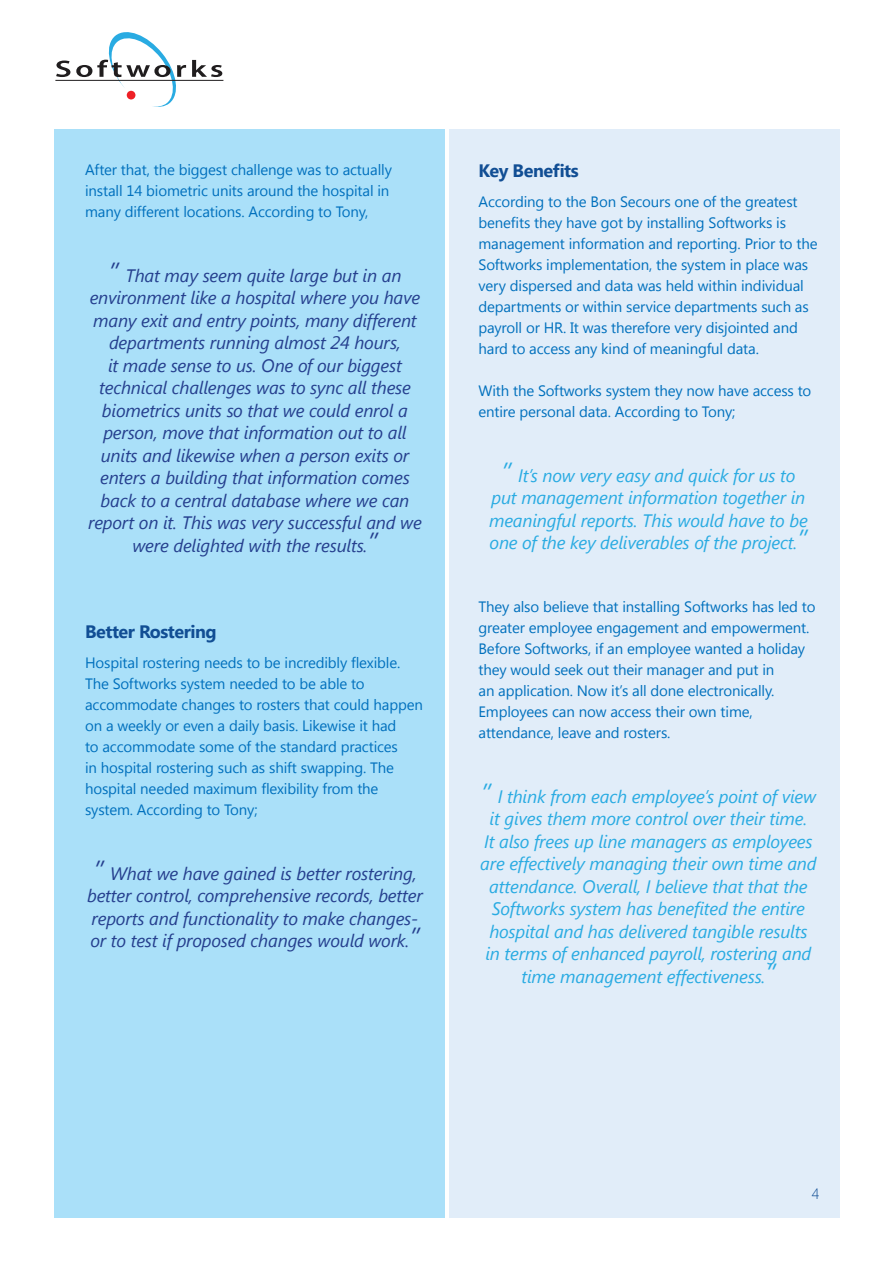
<style>
.page{position:relative;width:893px;height:1263px;background:#fff}
.page>*{position:absolute;margin:0;border:0;box-sizing:border-box;transform-origin:0 0}
.t1{font:italic 18px/22.5px "Segoe UI";letter-spacing:-.01em;color:#253f8e;text-align:center}
.t2{font:italic 18px/22.5px "Segoe UI";letter-spacing:-.01em;color:#29abe2;text-align:center}
.t3{font:700 18px "Segoe UI";letter-spacing:-.025em;color:#114e94}
.t4{font:15px/21px "Segoe UI";letter-spacing:-.01em;color:#0070bd}
.t5{font:300 15px "Segoe UI";color:#114e94}
.s1{font-size:27px}
</style>
<div class="page">
<div style="left:54px;top:129px;width:390px;height:1089px;background:#aae0f9"></div>
<div style="left:449px;top:129px;width:390px;height:1089px;background:#e1edf9"></div>
<svg style="left:56px;top:61px;width:14px;height:16px"></svg>
<svg style="left:76px;top:32px;width:110px;height:75px"></svg>
<svg style="left:192px;top:60px;width:30px;height:17px"></svg>
<hr style="left:55px;top:80px;width:168px;height:1px;background:#201d1e">
<div style="left:127px;top:91px;width:8px;height:8px;background:#ee2026;border-radius:50%"></div>
<p class="t4" style="left:85px;top:159px;width:308px">After that, the biggest challenge was to actually install 14 biometric units around the hospital in many different locations. According to Tony,</p>
<p class="t1" style="left:88px;top:263px;width:335px"><span class="s1">”</span> That may seem quite large but in an environment like a hospital where you have many exit and entry points, many different departments running almost 24 hours,<br>it made sense to us. One of our biggest technical challenges was to sync all these biometrics units so that we could enrol a person, move that information out to all units and likewise when a person exits or enters a building that information comes back to a central database where we can report on it. This was very successful and we were delighted with the results.<span class="s1">”</span></p>
<p class="t3" style="left:85px;top:619px;width:133px">Better Rostering</p>
<p class="t4" style="left:85px;top:651px;width:339px">Hospital rostering needs to be incredibly flexible.<br>The Softworks system needed to be able to accommodate changes to rosters that could happen on a weekly or even a daily basis. Likewise it had<br>to accommodate some of the standard practices<br>in hospital rostering such as shift swapping. The hospital needed maximum flexibility from the system. According to Tony;</p>
<p class="t1" style="left:87px;top:861px;width:337px"><span class="s1">”</span> What we have gained is better rostering, better control, comprehensive records, better reports and functionality to make changes&shy;or to test if proposed changes would work.<span class="s1">”</span></p>
<p class="t3" style="left:478px;top:158px;width:102px">Key Benefits</p>
<p class="t4" style="left:478px;top:191px;width:341px">According to the Bon Secours one of the greatest benefits they have got by installing Softworks is management information and reporting. Prior to the Softworks implementation, the system in place was very dispersed and data was held within individual departments or within service departments such as payroll or HR. It was therefore very disjointed and hard to access any kind of meaningful data.</p>
<p class="t4" style="left:478px;top:380px;width:334px">With the Softworks system they now have access to entire personal data. According to Tony;</p>
<p class="t2" style="left:489px;top:463px;width:320px"><span class="s1">”</span> It’s now very easy and quick for us to put management information together in meaningful reports. This would have to be one of the key deliverables of the project.<span class="s1">”</span></p>
<p class="t4" style="left:479px;top:596px;width:338px">They also believe that installing Softworks has led to greater employee engagement and empowerment.<br>Before Softworks, if an employee wanted a holiday they would seek out their manager and put in<br>an application. Now it’s all done electronically.<br>Employees can now access their own time, attendance, leave and rosters.</p>
<p class="t2" style="left:480px;top:784px;width:338px"><span class="s1">”</span> I think from each employee’s point of view it gives them more control over their time.<br>It also frees up line managers as employees are effectively managing their own time and attendance. Overall, I believe that that the Softworks system has benefited the entire hospital and has delivered tangible results in terms of enhanced payroll, rostering and time management effectiveness.<span class="s1">”</span></p>
<p class="t5" style="left:812px;top:1183px;width:9px">4</p>
</div>
